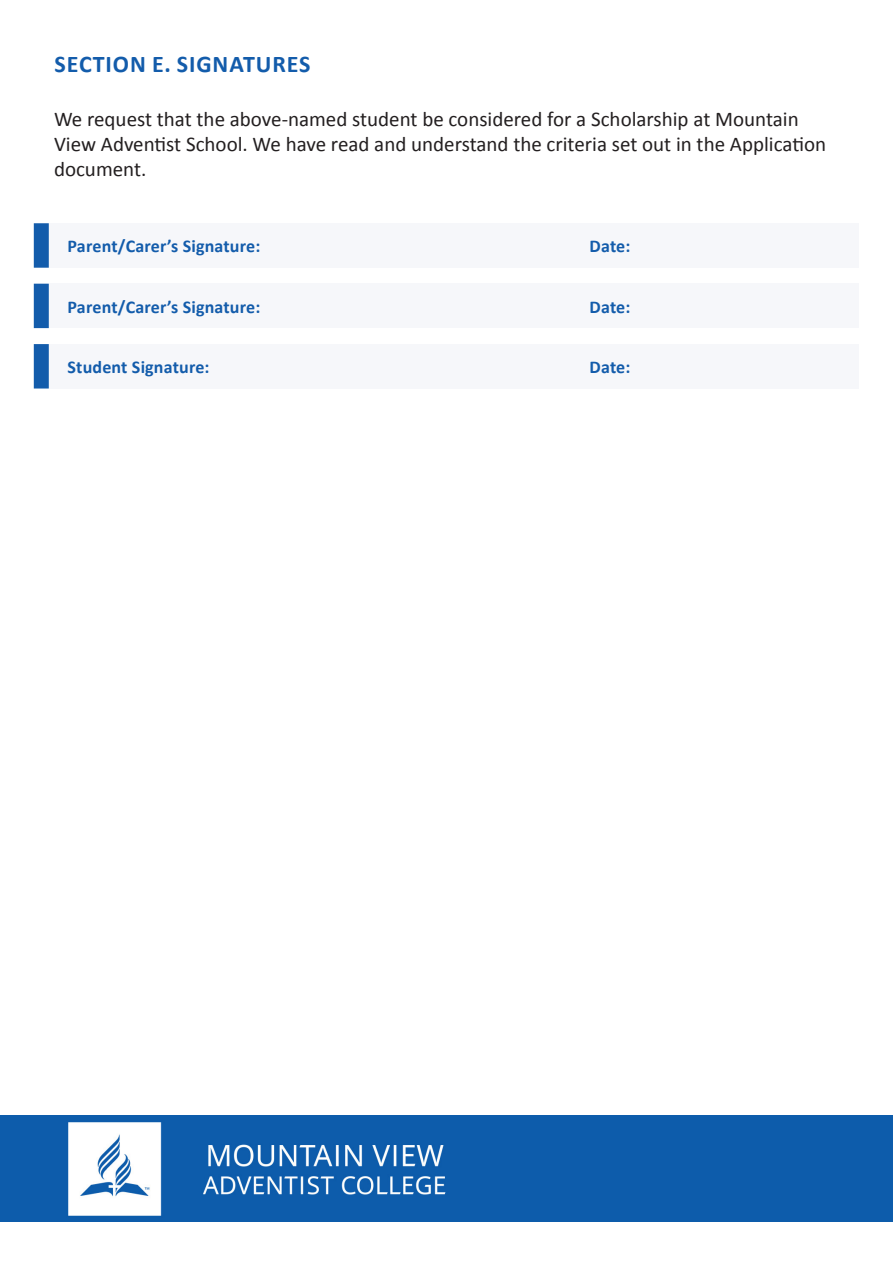
<style>
.page{position:relative;width:893px;height:1263px;background:#fff}
.page>*{position:absolute;margin:0;border:0;box-sizing:border-box;transform-origin:0 0}
.t1{font:700 24px "Calibri";letter-spacing:.04em;color:#135cab}
.t2{font:21px/25.2px "Calibri";color:#231f20}
.t3{font:700 18px "Calibri";letter-spacing:.01em;color:#135cab}
</style>
<div class="page">
<div style="left:50px;top:223px;width:809px;height:45px;background:#f6f7fa"></div>
<div style="left:34px;top:223px;width:15px;height:45px;background:#135cab"></div>
<div style="left:50px;top:284px;width:809px;height:44px;background:#f6f7fa"></div>
<div style="left:50px;top:344px;width:809px;height:44px;background:#f6f7fa"></div>
<div style="left:34px;top:284px;width:15px;height:44px;background:#135cab"></div>
<div style="left:34px;top:344px;width:15px;height:44px;background:#135cab"></div>
<div style="left:0;top:1115px;width:893px;height:106px;background:#0d5cab"></div>
<img style="left:68px;top:1122px;width:378px;height:94px">
<p class="t1" style="left:54px;top:49px;width:258px">SECTION E. SIGNATURES</p>
<p class="t2" style="left:54px;top:105px;width:774px">We request that the above-named student be considered for a Scholarship at Mountain<br>View Adventist School. We have read and understand the criteria set out in the Application document.</p>
<p class="t3" style="left:68px;top:235px;width:194px">Parent/Carer’s Signature:</p>
<p class="t3" style="left:590px;top:235px;width:42px">Date:</p>
<p class="t3" style="left:68px;top:295px;width:194px">Parent/Carer’s Signature:</p>
<p class="t3" style="left:590px;top:295px;width:42px">Date:</p>
<p class="t3" style="left:68px;top:356px;width:144px">Student Signature:</p>
<p class="t3" style="left:590px;top:356px;width:42px">Date:</p>
</div>
